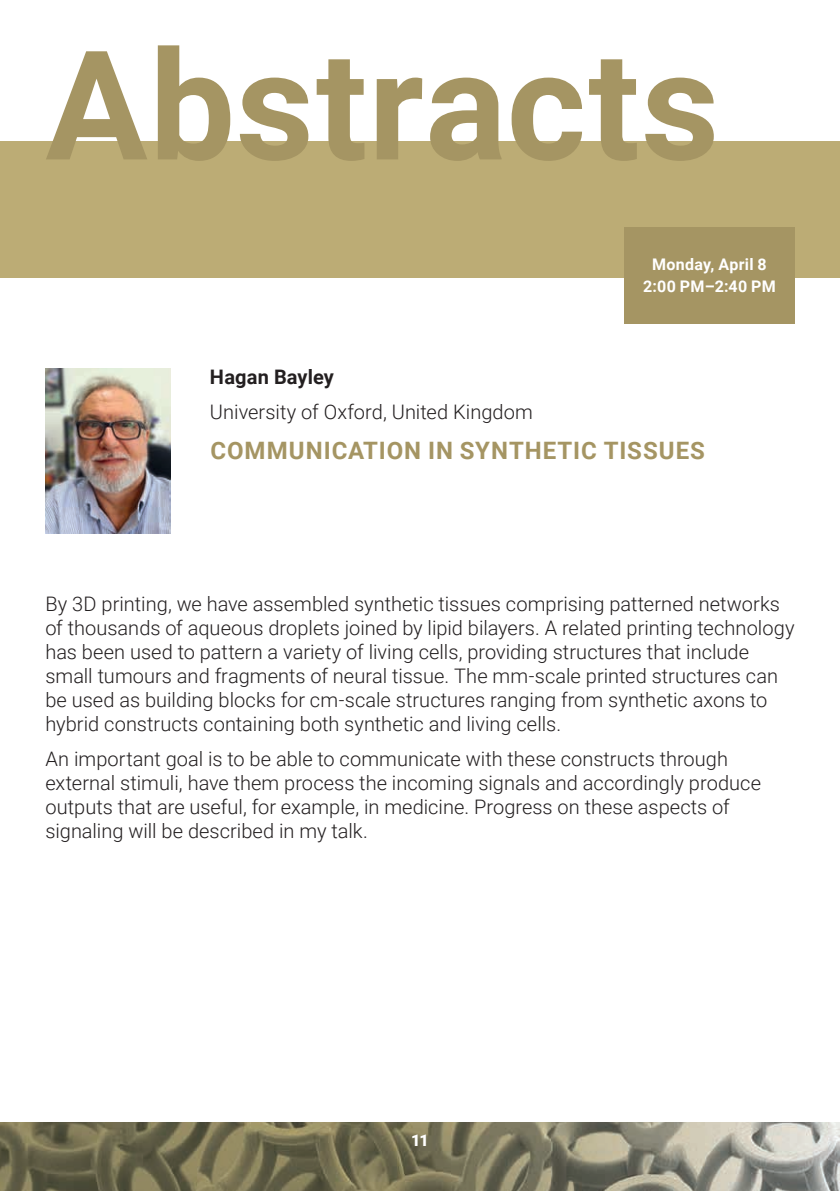
<style>
.page{position:relative;width:840px;height:1191px;background:#fff}
.page>*{position:absolute;margin:0;border:0;box-sizing:border-box;transform-origin:0 0}
.t1{font:700 152px "Roboto";letter-spacing:.01em;color:#a59563}
.t2{font:700 24px "Roboto";letter-spacing:.04em;color:#a59563}
.t3{font:300 20px/24px "Roboto";color:#231f20}
.t4{font:700 20px "Roboto";letter-spacing:.005em;color:#231f20}
.t5{font:700 16px/22px "Roboto";letter-spacing:.02em;color:#fff;text-align:center}
.t6{font:900 16px "Roboto";color:#fff}
</style>
<div class="page">
<img style="left:0;top:1123px;width:839px;height:68px">
<div style="left:0;top:142px;width:839px;height:136px;background:#bcac75"></div>
<div style="left:624px;top:227px;width:170px;height:96px;background:#a59563"></div>
<img style="left:45px;top:369px;width:125px;height:164px">
<h1 class="t1" style="left:45px;top:-1px;width:675px">Abstracts</h1>
<p class="t5" style="left:642px;top:253px;width:134px">Monday, April 8<br>2:00 PM–2:40 PM</p>
<p class="t4" style="left:210px;top:362px;width:125px">Hagan Bayley</p>
<p class="t3" style="left:210px;top:399px;width:324px">University of Oxford, United Kingdom</p>
<p class="t2" style="left:210px;top:434px;width:496px">COMMUNICATION IN SYNTHETIC TISSUES</p>
<p class="t3" style="left:45px;top:590px;width:750px">By 3D printing, we have assembled synthetic tissues comprising patterned networks of thousands of aqueous droplets joined by lipid bilayers. A related printing technology has been used to pattern a variety of living cells, providing structures that include small tumours and fragments of neural tissue. The mm-scale printed structures can be used as building blocks for cm-scale structures ranging from synthetic axons to hybrid constructs containing both synthetic and living cells.</p>
<p class="t3" style="left:45px;top:746px;width:716px">An important goal is to be able to communicate with these constructs through external stimuli, have them process the incoming signals and accordingly produce outputs that are useful, for example, in medicine. Progress on these aspects of signaling will be described in my talk.</p>
<p class="t6" style="left:411px;top:1129px;width:19px">11</p>
</div>
